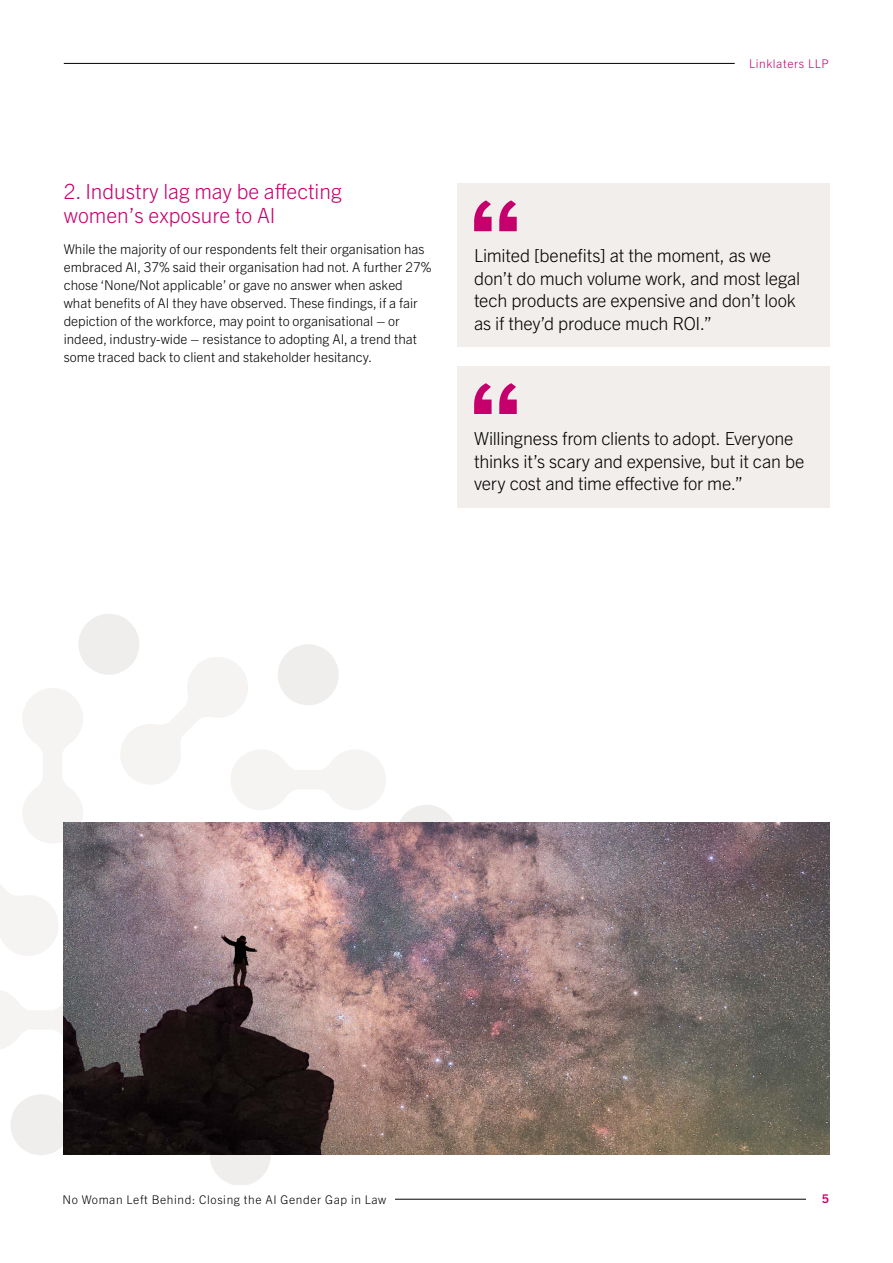
<style>
.page{position:relative;width:893px;height:1263px;background:#fff}
.page>*{position:absolute;margin:0;border:0;box-sizing:border-box;transform-origin:0 0}
.t1{font:300 21px/24px "Trade Gothic Next LT Pro";color:#c5006c}
.t2{font:300 18px/22.5px "Trade Gothic Next LT Pro";letter-spacing:-.01em;color:#000}
.t3{font:300 13.5px/18px "Trade Gothic Next LT Pro";color:#000}
.t4{font:300 12px "Trade Gothic Next LT Pro";letter-spacing:.05em;color:#000}
.t5{font:300 12px "Trade Gothic Next LT Pro";letter-spacing:.05em;color:#c5006c}
.t6{font:700 12px "Trade Gothic Next LT Pro";color:#c5006c}
</style>
<div class="page">
<div style="left:78px;top:614px;width:61px;height:61px;background:#f0eeec;border-radius:50%"></div>
<div style="left:278px;top:644px;width:61px;height:61px;background:#f0eeec;border-radius:50%"></div>
<svg style="left:396px;top:805px;width:61px;height:61px"></svg>
<svg style="left:120px;top:654px;width:266px;height:156px"></svg>
<div style="left:210px;top:1125px;width:61px;height:61px;background:#f0eeec;border-radius:50%"></div>
<div style="left:10px;top:1094px;width:61px;height:61px;background:#f0eeec;border-radius:50%"></div>
<svg style="left:0;top:688px;width:83px;height:271px"></svg>
<svg style="left:0;top:989px;width:64px;height:157px"></svg>
<img style="left:64px;top:823px;width:765px;height:331px">
<div style="left:457px;top:183px;width:372px;height:164px;background:#f1eeec"></div>
<svg style="left:474px;top:200px;width:43px;height:31px"></svg>
<div style="left:457px;top:366px;width:372px;height:141px;background:#f1eeec"></div>
<svg style="left:474px;top:383px;width:43px;height:31px"></svg>
<hr style="left:64px;top:63px;width:671px;height:1px;background:#000">
<hr style="left:395px;top:1199px;width:411px;height:1px;background:#000">
<p class="t5" style="left:749px;top:55px;width:81px">Linklaters LLP</p>
<h1 class="t1" style="left:64px;top:178px;width:279px">2. Industry lag may be affecting women’s exposure to AI</h1>
<p class="t3" style="left:64px;top:239px;width:369px">While the majority of our respondents felt their organisation has embraced AI, 37% said their organisation had not. A further 27% chose ‘None/Not applicable’ or gave no answer when asked what benefits of AI they have observed. These findings, if a fair depiction of the workforce, may point to organisational – or indeed, industry-wide – resistance to adopting AI, a trend that some traced back to client and stakeholder hesitancy.</p>
<h2 class="t2" style="left:474px;top:243px;width:328px">Limited [benefits] at the moment, as we don’t do much volume work, and most legal tech products are expensive and don’t look as if they’d produce much ROI.”</h2>
<h2 class="t2" style="left:474px;top:426px;width:332px">Willingness from clients to adopt. Everyone thinks it’s scary and expensive, but it can be very cost and time effective for me.”</h2>
<p class="t4" style="left:63px;top:1191px;width:325px">No Woman Left Behind: Closing the AI Gender Gap in Law</p>
<p class="t6" style="left:822px;top:1190px;width:8px">5</p>
</div>
